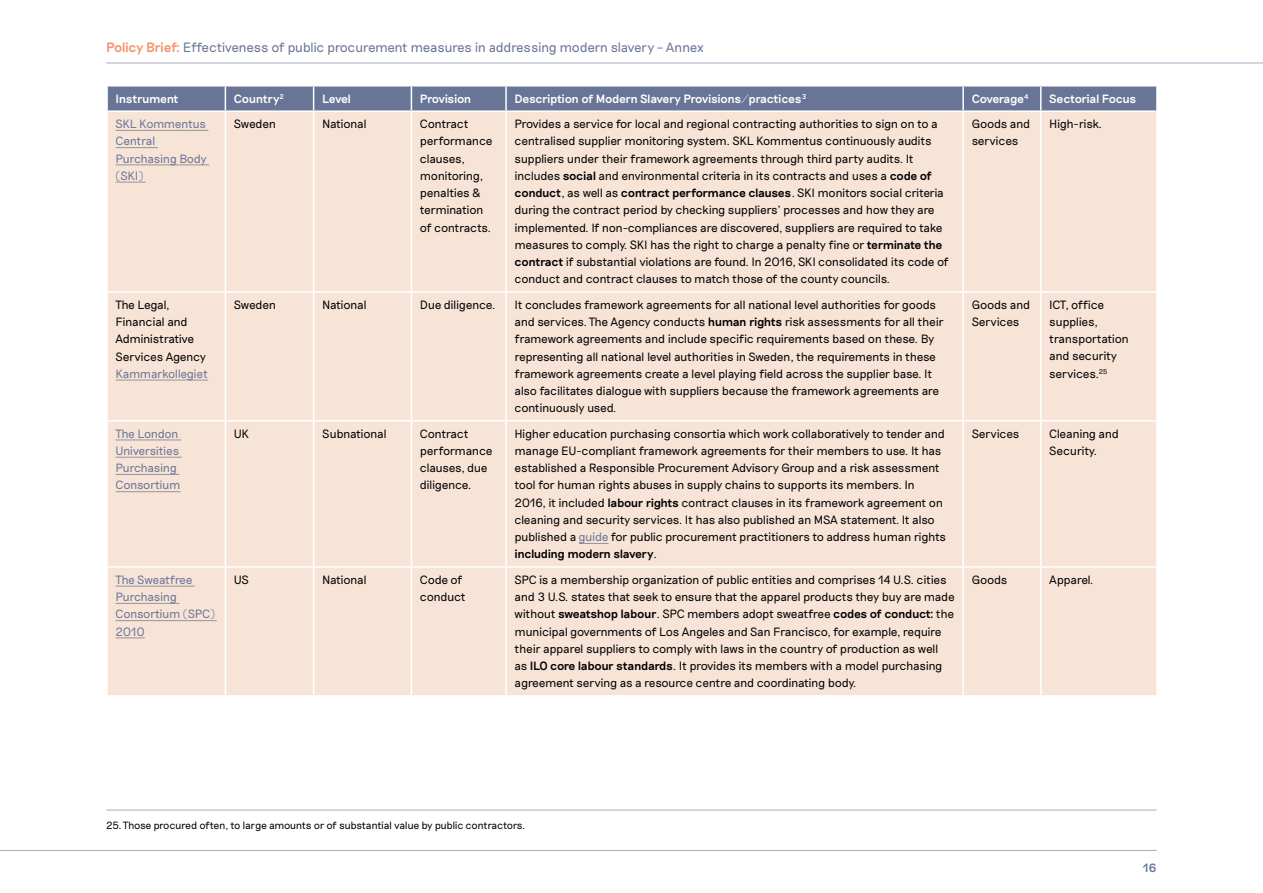
<style>
.page{position:relative;width:1263px;height:893px;background:#fff}
.page>*{position:absolute;margin:0;border:0;box-sizing:border-box;transform-origin:0 0}
.t1{font:300 13.5px "Riposte";letter-spacing:-.035em;color:#697597}
.t2{font:300 12px/17.2px "Riposte";letter-spacing:-.04em;color:#000}
.t3{font:300 12px/17.2px "Riposte";letter-spacing:-.04em;color:#697597}
.t4{font:500 12px "Riposte";letter-spacing:-.035em;color:#fff}
.t5{font:300 12px/17.2px "Riposte";letter-spacing:-.02em;color:#000}
.t6{font:500 12px "Riposte";color:#697597}
.t7{font:300 10.5px "Riposte";letter-spacing:-.045em;color:#000}
.s1{font-weight:500;color:#f6916c}
.s2{font-weight:500}
.s3{color:#697597}
</style>
<div class="page">
<hr style="left:106px;top:63px;width:1157px;height:1px;background:#a9acc1">
<hr style="left:0;top:850px;width:1157px;height:1px;background:#a9acc1">
<div style="left:108px;top:112px;width:1048px;height:583px;background:#f7e4d7"></div>
<div style="left:107px;top:86px;width:1050px;height:24px;background:#697597"></div>
<hr style="left:1156px;top:87px;width:2px;height:23px;background:#fff">
<hr style="left:225px;top:112px;width:1px;height:179px;background:#fff">
<hr style="left:313px;top:112px;width:1px;height:179px;background:#fff">
<hr style="left:411px;top:112px;width:1px;height:179px;background:#fff">
<hr style="left:505px;top:112px;width:2px;height:179px;background:#fff">
<hr style="left:962px;top:112px;width:2px;height:179px;background:#fff">
<hr style="left:1040px;top:112px;width:1px;height:179px;background:#fff">
<hr style="left:106px;top:291px;width:119px;height:2px;background:#fff">
<hr style="left:225px;top:291px;width:89px;height:2px;background:#fff">
<hr style="left:225px;top:293px;width:1px;height:127px;background:#fff">
<hr style="left:314px;top:291px;width:97px;height:2px;background:#fff">
<hr style="left:313px;top:293px;width:1px;height:127px;background:#fff">
<hr style="left:411px;top:291px;width:95px;height:2px;background:#fff">
<hr style="left:411px;top:293px;width:1px;height:127px;background:#fff">
<hr style="left:506px;top:291px;width:457px;height:2px;background:#fff">
<hr style="left:505px;top:293px;width:2px;height:127px;background:#fff">
<hr style="left:963px;top:291px;width:78px;height:2px;background:#fff">
<hr style="left:962px;top:293px;width:2px;height:127px;background:#fff">
<hr style="left:1041px;top:291px;width:117px;height:2px;background:#fff">
<hr style="left:1040px;top:293px;width:1px;height:127px;background:#fff">
<hr style="left:106px;top:420px;width:119px;height:2px;background:#fff">
<hr style="left:225px;top:420px;width:89px;height:2px;background:#fff">
<hr style="left:225px;top:422px;width:1px;height:144px;background:#fff">
<hr style="left:314px;top:420px;width:97px;height:2px;background:#fff">
<hr style="left:313px;top:422px;width:1px;height:144px;background:#fff">
<hr style="left:411px;top:420px;width:95px;height:2px;background:#fff">
<hr style="left:411px;top:422px;width:1px;height:144px;background:#fff">
<hr style="left:506px;top:420px;width:457px;height:2px;background:#fff">
<hr style="left:505px;top:422px;width:2px;height:144px;background:#fff">
<hr style="left:963px;top:420px;width:78px;height:2px;background:#fff">
<hr style="left:962px;top:422px;width:2px;height:144px;background:#fff">
<hr style="left:1041px;top:420px;width:117px;height:2px;background:#fff">
<hr style="left:1040px;top:422px;width:1px;height:144px;background:#fff">
<hr style="left:106px;top:566px;width:119px;height:2px;background:#fff">
<hr style="left:225px;top:566px;width:89px;height:2px;background:#fff">
<hr style="left:225px;top:568px;width:1px;height:127px;background:#fff">
<hr style="left:314px;top:566px;width:97px;height:2px;background:#fff">
<hr style="left:313px;top:568px;width:1px;height:127px;background:#fff">
<hr style="left:411px;top:566px;width:95px;height:2px;background:#fff">
<hr style="left:411px;top:568px;width:1px;height:127px;background:#fff">
<hr style="left:506px;top:566px;width:457px;height:2px;background:#fff">
<hr style="left:505px;top:568px;width:2px;height:127px;background:#fff">
<hr style="left:963px;top:566px;width:78px;height:2px;background:#fff">
<hr style="left:962px;top:568px;width:2px;height:127px;background:#fff">
<hr style="left:1041px;top:566px;width:117px;height:2px;background:#fff">
<hr style="left:1040px;top:568px;width:1px;height:127px;background:#fff">
<hr style="left:116px;top:130px;width:92px;height:1px;background:#939598">
<hr style="left:116px;top:147px;width:42px;height:1px;background:#939598">
<hr style="left:116px;top:165px;width:93px;height:1px;background:#939598">
<hr style="left:116px;top:182px;width:30px;height:1px;background:#939598">
<hr style="left:116px;top:380px;width:92px;height:1px;background:#939598">
<hr style="left:116px;top:440px;width:65px;height:1px;background:#939598">
<hr style="left:116px;top:457px;width:66px;height:1px;background:#939598">
<hr style="left:116px;top:474px;width:63px;height:1px;background:#939598">
<hr style="left:116px;top:491px;width:65px;height:1px;background:#939598">
<svg style="left:579px;top:543px;width:29px;height:1px"></svg>
<hr style="left:116px;top:586px;width:79px;height:1px;background:#939598">
<hr style="left:116px;top:603px;width:63px;height:1px;background:#939598">
<hr style="left:116px;top:620px;width:101px;height:1px;background:#939598">
<svg style="left:116px;top:638px;width:29px;height:1px"></svg>
<hr style="left:106px;top:810px;width:1051px;height:1px;background:#a9acc1">
<p class="t1" style="left:106px;top:39px;width:599px"><span class="s1">Policy Brief:</span> Effectiveness of public procurement measures in addressing modern slavery – Annex</p>
<p class="t4" style="left:116px;top:92px;width:65px">Instrument</p>
<p class="t4" style="left:234px;top:92px;width:52px">Country<sup>2</sup></p>
<p class="t4" style="left:322px;top:92px;width:30px">Level</p>
<p class="t4" style="left:420px;top:92px;width:53px">Provision</p>
<p class="t4" style="left:514px;top:92px;width:293px">Description of Modern Slavery Provisions/practices<sup>3</sup></p>
<p class="t4" style="left:972px;top:92px;width:58px">Coverage<sup>4</sup></p>
<p class="t4" style="left:1049px;top:92px;width:89px">Sectorial Focus</p>
<p class="t3" style="left:116px;top:116px;width:93px">SKL Kommentus<br>Central<br>Purchasing Body (SKI)</p>
<p class="t2" style="left:234px;top:116px;width:44px">Sweden</p>
<p class="t2" style="left:322px;top:116px;width:46px">National</p>
<p class="t2" style="left:420px;top:116px;width:74px">Contract performance clauses, monitoring, penalties &amp; termination of contracts.</p>
<p class="t2" style="left:514px;top:116px;width:436px">Provides a service for local and regional contracting authorities to sign on to a centralised supplier monitoring system. SKL Kommentus continuously audits suppliers under their framework agreements through third party audits. It includes <span class="s2">social</span> and environmental criteria in its contracts and uses a <span class="s2">code of conduct</span>, as well as <span class="s2">contract performance clauses</span>. SKI monitors social criteria during the contract period by checking suppliers’ processes and how they are implemented. If non-compliances are discovered, suppliers are required to take measures to comply. SKI has the right to charge a penalty fine or <span class="s2">terminate the contract</span> if substantial violations are found. In 2016, SKI consolidated its code of conduct and contract clauses to match those of the county councils.</p>
<p class="t2" style="left:972px;top:115px;width:60px">Goods and services</p>
<p class="t2" style="left:1049px;top:115px;width:54px">High-risk.</p>
<p class="t2" style="left:116px;top:296px;width:92px">The Legal,<br>Financial and<br>Administrative<br>Services Agency</p>
<p class="t3" style="left:116px;top:365px;width:94px">Kammarkollegiet</p>
<p class="t2" style="left:234px;top:296px;width:44px">Sweden</p>
<p class="t2" style="left:322px;top:296px;width:46px">National</p>
<p class="t2" style="left:420px;top:296px;width:77px">Due diligence.</p>
<p class="t2" style="left:514px;top:296px;width:431px">It concludes framework agreements for all national level authorities for goods and services. The Agency conducts <span class="s2">human rights</span> risk assessments for all their framework agreements and include specific requirements based on these. By representing all national level authorities in Sweden, the requirements in these framework agreements create a level playing field across the supplier base. It also facilitates dialogue with suppliers because the framework agreements are continuously used.</p>
<p class="t5" style="left:972px;top:296px;width:60px">Goods and<br>Services</p>
<p class="t2" style="left:1049px;top:296px;width:81px">ICT, office supplies, transportation and security services.<sup>25</sup></p>
<p class="t3" style="left:116px;top:425px;width:66px">The London<br>Universities<br>Purchasing<br>Consortium</p>
<p class="t2" style="left:234px;top:425px;width:17px">UK</p>
<p class="t2" style="left:322px;top:425px;width:66px">Subnational</p>
<p class="t2" style="left:420px;top:425px;width:74px">Contract performance clauses, due diligence.</p>
<p class="t2" style="left:514px;top:425px;width:433px">Higher education purchasing consortia which work collaboratively to tender and manage EU-compliant framework agreements for their members to use. It has established a Responsible Procurement Advisory Group and a risk assessment tool for human rights abuses in supply chains to supports its members. In 2016, it included <span class="s2">labour rights</span> contract clauses in its framework agreement on cleaning and security services. It has also published an MSA statement. It also published a <span class="s3">guide</span> for public procurement practitioners to address human rights <span class="s2">including modern slavery</span>.</p>
<p class="t5" style="left:972px;top:425px;width:49px">Services</p>
<p class="t2" style="left:1049px;top:425px;width:71px">Cleaning and<br>Security.</p>
<p class="t3" style="left:116px;top:571px;width:101px">The Sweatfree<br>Purchasing<br>Consortium (SPC)<br>2010</p>
<p class="t2" style="left:234px;top:571px;width:17px">US</p>
<p class="t2" style="left:322px;top:571px;width:46px">National</p>
<p class="t2" style="left:420px;top:571px;width:47px">Code of conduct</p>
<p class="t2" style="left:514px;top:571px;width:442px">SPC is a membership organization of public entities and comprises 14 U.S. cities and 3 U.S. states that seek to ensure that the apparel products they buy are made without <span class="s2">sweatshop labour</span>. SPC members adopt sweatfree <span class="s2">codes of conduct:</span> the municipal governments of Los Angeles and San Francisco, for example, require their apparel suppliers to comply with laws in the country of production as well<br>as <span class="s2">ILO core labour standards</span>. It provides its members with a model purchasing agreement serving as a resource centre and coordinating body.</p>
<p class="t2" style="left:972px;top:571px;width:37px">Goods</p>
<p class="t2" style="left:1049px;top:571px;width:46px">Apparel.</p>
<p class="t7" style="left:106px;top:819px;width:420px">25. Those procured often, to large amounts or of substantial value by public contractors.</p>
<p class="t6" style="left:1143px;top:861px;width:15px">16</p>
</div>
